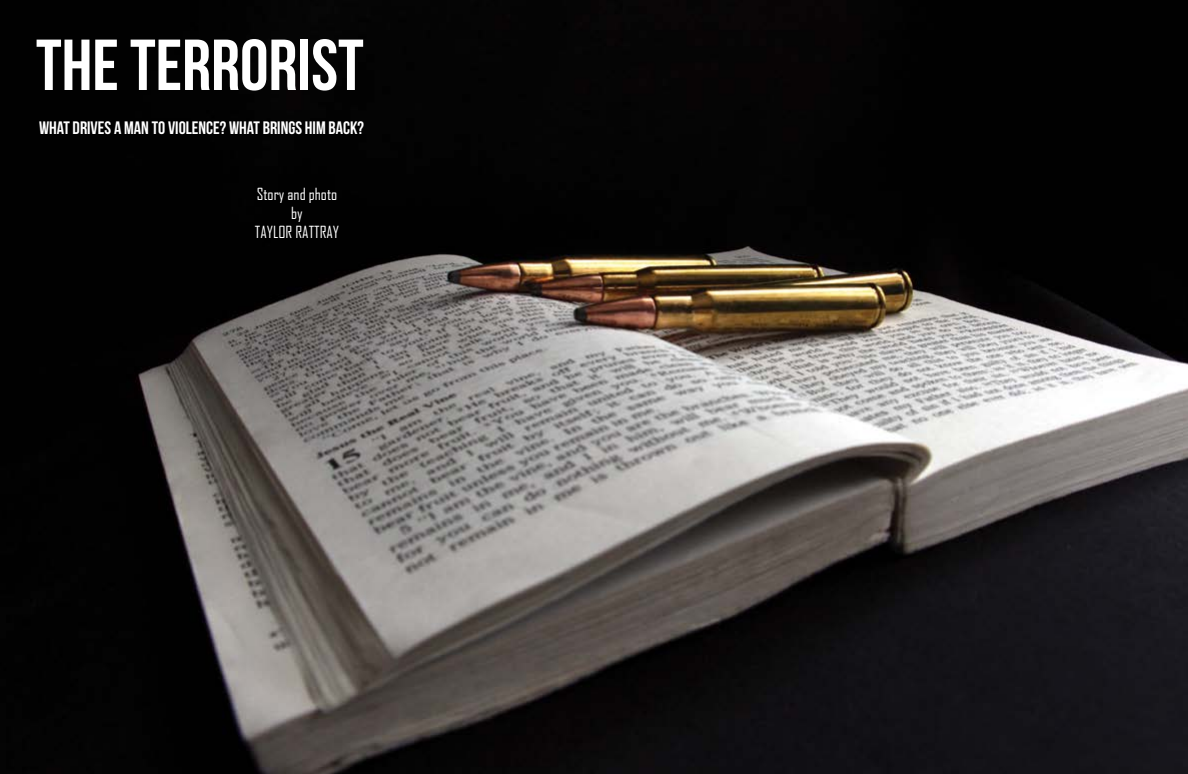
<style>
.page{position:relative;width:1188px;height:774px;background:#fff}
.page>*{position:absolute;margin:0;border:0;box-sizing:border-box;transform-origin:0 0}
.t1{font:72px "Bebas Neue";color:#fff}
.t2{font:18px "Bebas Neue";color:#fff}
.t3{font:16px/19.2px "Agency FB";color:#fff;text-align:center}
</style>
<div class="page">
<img style="left:0;top:0;width:1188px;height:774px">
<h1 class="t1" style="left:36px;top:26px;width:329px">THE TERRORIST</h1>
<p class="t2" style="left:39px;top:118px;width:327px">WHAT DRIVES A MAN TO VIOLENCE? WHAT BRINGS HIM BACK?</p>
<p class="t3" style="left:255px;top:184px;width:86px">Story and photo by<br>TAYLOR RATTRAY</p>
</div>
